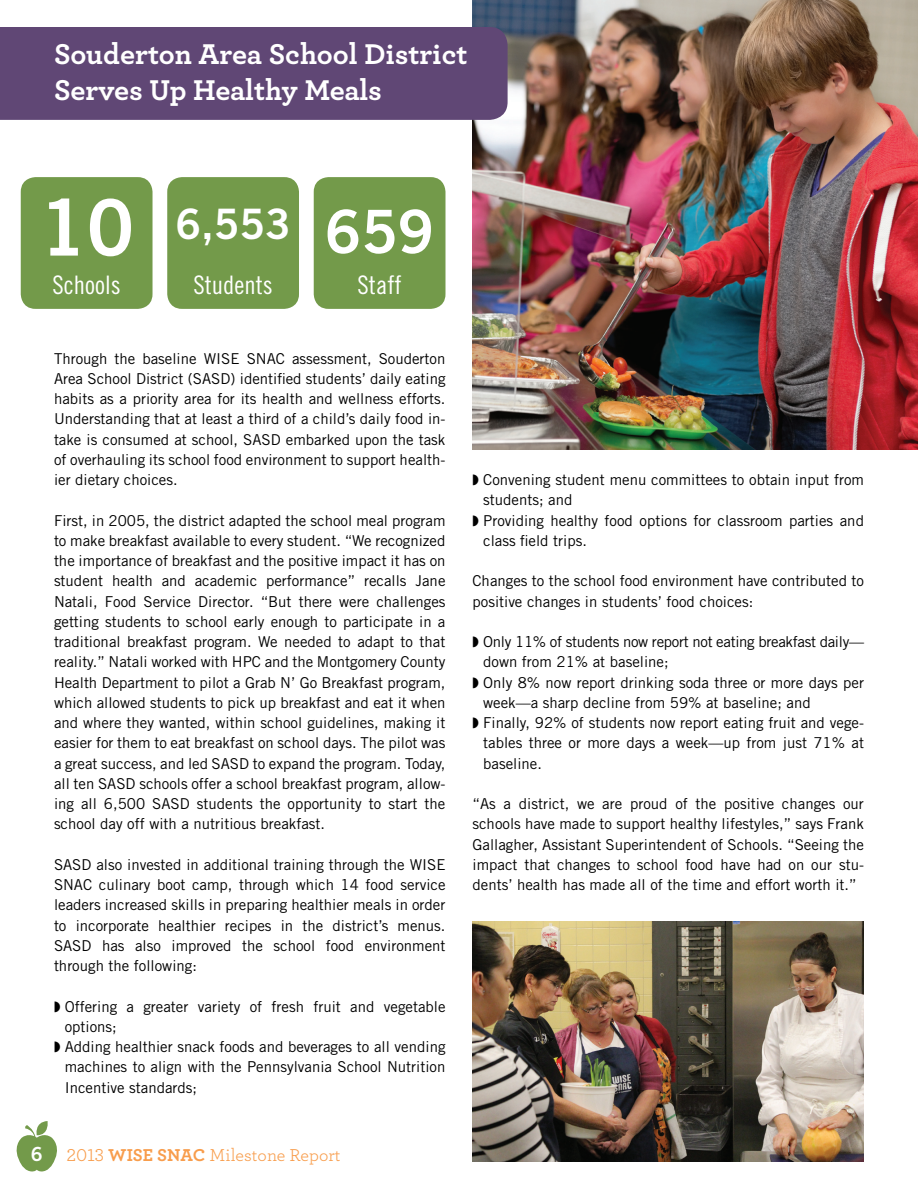
<style>
.page{position:relative;width:918px;height:1188px;background:#fff}
.page>*{position:absolute;margin:0;border:0;box-sizing:border-box;transform-origin:0 0}
.t1{font:78px "Trade Gothic Bold Two";color:#fff}
.t2{font:60px "Trade Gothic Bold Two";color:#fff}
.t3{font:42px "Trade Gothic Bold Two";color:#fff}
.t4{font:700 30px/36px "Archer";color:#fff}
.t5{font:25.5px "Trade Gothic Cond Eighteen";color:#fff}
.t6{font:18px "Archer";color:#f89d4c}
.Paragraph_Text{font:15px/20.2px "Trade Gothic";color:#000;text-align:justify}
.Paragraph_Text-2{font:15px/20.2px "Trade Gothic";letter-spacing:-.02em;color:#000}
.s1{font-family:"Trade Gothic Bold Two";font-size:19.5px;color:#fff}
.s2{font-weight:700}
</style>
<div class="page">
<svg style="left:16px;top:1121px;width:41px;height:51px"></svg>
<img style="left:472px;top:921px;width:392px;height:240px">
<img style="left:472px;top:0;width:446px;height:449px">
<div style="left:0;top:27px;width:508px;height:93px;background:#604775"></div>
<div style="left:21px;top:177px;width:132px;height:132px;background:#739a4a;border-radius:15px"></div>
<div style="left:167px;top:177px;width:132px;height:132px;background:#739a4a;border-radius:15px"></div>
<div style="left:314px;top:177px;width:131px;height:132px;background:#739a4a;border-radius:15px"></div>
<p class="t4" style="left:54px;top:35px;width:415px">Souderton Area School District<br>Serves Up Healthy Meals</p>
<p class="t1" style="left:39px;top:179px;width:97px">10</p>
<p class="t5" style="left:53px;top:269px;width:69px">Schools</p>
<p class="t3" style="left:175px;top:198px;width:117px">6,553</p>
<p class="t5" style="left:193px;top:269px;width:81px">Students</p>
<p class="t2" style="left:325px;top:195px;width:111px">659</p>
<p class="t5" style="left:358px;top:269px;width:45px">Staff</p>
<p class="Paragraph_Text" style="left:54px;top:348px;width:393px">Through the baseline WISE SNAC assessment, Souderton Area School District (SASD) identified students’ daily eating habits as a priority area for its health and wellness efforts.<br>Understanding that at least a third of a child’s daily food in&shy;take is consumed at school, SASD embarked upon the task of overhauling its school food environment to support health&shy;ier dietary choices.</p>
<p class="Paragraph_Text" style="left:54px;top:510px;width:393px">First, in 2005, the district adapted the school meal program to make breakfast available to every student. “We recognized the importance of breakfast and the positive impact it has on student health and academic performance” recalls Jane Natali, Food Service Director. “But there were challenges getting students to school early enough to participate in a traditional breakfast program. We needed to adapt to that reality.” Natali worked with HPC and the Montgomery County Health Department to pilot a Grab N’ Go Breakfast program, which allowed students to pick up breakfast and eat it when and where they wanted, within school guidelines, making it easier for them to eat breakfast on school days. The pilot was a great success, and led SASD to expand the program. Today, all ten SASD schools offer a school breakfast program, allow&shy;ing all 6,500 SASD students the opportunity to start the school day off with a nutritious breakfast.</p>
<p class="Paragraph_Text" style="left:54px;top:854px;width:393px">SASD also invested in additional training through the WISE SNAC culinary boot camp, through which 14 food service leaders increased skills in preparing healthier meals in order to incorporate healthier recipes in the district’s menus.<br>SASD has also improved the school food environment through the following:</p>
<p class="Paragraph_Text" style="left:65px;top:996px;width:382px">Offering a greater variety of fresh fruit and vegetable options;</p>
<p class="Paragraph_Text" style="left:65px;top:1037px;width:382px">Adding healthier snack foods and beverages to all vending machines to align with the Pennsylvania School Nutrition Incentive standards;</p>
<p class="t6" style="left:31px;top:1143px;width:311px"><span class="s1">6</span> 2013 <span class="s2">WISE SNAC</span> Milestone Report</p>
<p class="Paragraph_Text" style="left:483px;top:470px;width:382px">Convening student menu committees to obtain input from students; and</p>
<p class="Paragraph_Text" style="left:483px;top:510px;width:382px">Providing healthy food options for classroom parties and class field trips.</p>
<p class="Paragraph_Text" style="left:472px;top:571px;width:393px">Changes to the school food environment have contributed to positive changes in students’ food choices:</p>
<p class="Paragraph_Text-2" style="left:483px;top:632px;width:382px">Only 11% of students now report not eating breakfast daily— down from 21% at baseline;</p>
<p class="Paragraph_Text" style="left:483px;top:672px;width:382px">Only 8% now report drinking soda three or more days per week—a sharp decline from 59% at baseline; and</p>
<p class="Paragraph_Text" style="left:483px;top:713px;width:382px">Finally, 92% of students now report eating fruit and vege&shy;tables three or more days a week—up from just 71% at baseline.</p>
<p class="Paragraph_Text" style="left:472px;top:794px;width:393px">“As a district, we are proud of the positive changes our schools have made to support healthy lifestyles,” says Frank Gallagher, Assistant Superintendent of Schools. “Seeing the impact that changes to school food have had on our stu&shy;dents’ health has made all of the time and effort worth it.”</p>
</div>
